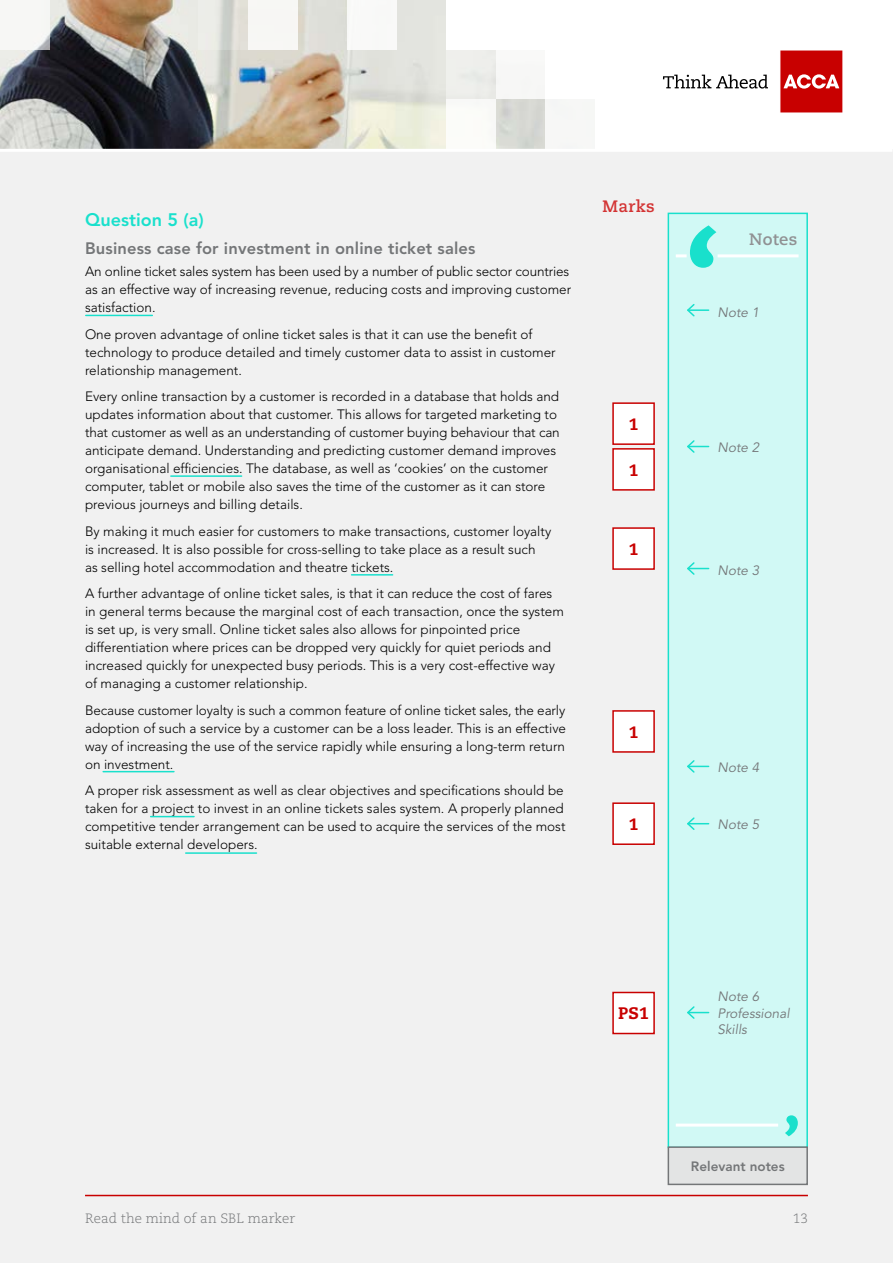
<style>
.page{position:relative;width:893px;height:1263px;background:#fff}
.page>*{position:absolute;margin:0;border:0;box-sizing:border-box;transform-origin:0 0}
.t1{font:800 18px "Avenir LT Std";color:#19e0cc}
.t2{font:800 16.65px "Caecilia";color:#c80000}
.t3{font:800 16.5px "Avenir LT Std";letter-spacing:.01em;color:#747678}
.t4{font:700 16.5px "Caecilia";letter-spacing:.02em;color:#909193}
.t5{font:700 16.5px "Caecilia";letter-spacing:.02em;color:#d33333}
.t6{font:800 16.5px "Caecilia";color:#c80000}
.t7{font:300 13.5px/18px "Avenir LT Std";color:#000}
.t8{font:italic 13.5px/16.5px "Avenir LT Std";color:#747678}
.t9{font:300 13.5px "Caecilia";color:#747678}
.t10{font:800 13.5px "Avenir LT Std";color:#747678}
</style>
<div class="page">
<div style="left:0;top:0;width:892px;height:1263px;background:#f1f1f1"></div>
<div style="left:0;top:0;width:50px;height:50px;background:#f7f7f5"></div>
<svg style="left:149px;top:0;width:49px;height:50px;fill:#e8e9e3"></svg>
<svg style="left:50px;top:0;width:49px;height:50px;background:#978a80"></svg>
<svg style="left:211px;top:0;width:37px;height:50px;fill:#e1ded7"></svg>
<div style="left:248px;top:0;width:50px;height:50px;background:#f7f7f4"></div>
<div style="left:298px;top:0;width:49px;height:50px;background:linear-gradient(to right,#deddd4,#ddded9)"></div>
<div style="left:347px;top:0;width:50px;height:50px;background:#f9f9f8"></div>
<div style="left:397px;top:0;width:49px;height:50px;background:#e3e4df"></div>
<div style="left:446px;top:0;width:50px;height:50px;background:#fff"></div>
<div style="left:496px;top:0;width:50px;height:50px;background:#fff"></div>
<div style="left:595px;top:0;width:50px;height:50px;background:#fff"></div>
<div style="left:546px;top:0;width:49px;height:50px;background:#fff"></div>
<div style="left:645px;top:0;width:49px;height:50px;background:#fff"></div>
<div style="left:744px;top:0;width:50px;height:50px;background:#fff"></div>
<div style="left:694px;top:0;width:50px;height:50px;background:#fff"></div>
<div style="left:794px;top:0;width:49px;height:50px;background:#fff"></div>
<div style="left:843px;top:0;width:50px;height:50px;background:#fff"></div>
<svg style="left:99px;top:50px;width:50px;height:49px;background:#505255"></svg>
<svg style="left:99px;top:0;width:50px;height:50px;background:#aa8360"></svg>
<svg style="left:0;top:50px;width:50px;height:49px"></svg>
<svg style="left:149px;top:50px;width:49px;height:49px;background:#464a52"></svg>
<div style="left:50px;top:50px;width:49px;height:49px;background:linear-gradient(to right,#1e1d24,#111015)"></div>
<svg style="left:198px;top:50px;width:50px;height:49px"></svg>
<svg style="left:248px;top:50px;width:50px;height:49px;background:#c2bfb7"></svg>
<svg style="left:298px;top:50px;width:49px;height:49px;background:#c6a789"></svg>
<div style="left:347px;top:50px;width:50px;height:49px;background:linear-gradient(to right,#d9dbd6,#e0e0da)"></div>
<div style="left:397px;top:50px;width:49px;height:49px;background:#e3e4de"></div>
<div style="left:446px;top:50px;width:50px;height:49px;background:#eeeeeb"></div>
<div style="left:496px;top:50px;width:50px;height:49px;background:#f7f7f6"></div>
<div style="left:595px;top:50px;width:50px;height:49px;background:#fff"></div>
<div style="left:546px;top:50px;width:49px;height:49px;background:#fff"></div>
<div style="left:645px;top:50px;width:49px;height:49px;background:#fff"></div>
<div style="left:744px;top:50px;width:50px;height:49px;background:#fff"></div>
<div style="left:694px;top:50px;width:50px;height:49px;background:#fff"></div>
<div style="left:843px;top:50px;width:50px;height:49px;background:#fff"></div>
<svg style="left:99px;top:99px;width:50px;height:50px;background:#15171d"></svg>
<svg style="left:0;top:99px;width:50px;height:50px;background:#cfd0cc"></svg>
<svg style="left:149px;top:99px;width:49px;height:50px;background:#20222e"></svg>
<svg style="left:50px;top:99px;width:49px;height:50px;background:#868988"></svg>
<svg style="left:198px;top:99px;width:50px;height:50px;background:#a39d90"></svg>
<svg style="left:248px;top:99px;width:50px;height:50px;background:#caad86"></svg>
<svg style="left:298px;top:99px;width:49px;height:50px;background:#c5ab8c"></svg>
<svg style="left:347px;top:99px;width:50px;height:50px;background:#ebebd8"></svg>
<div style="left:397px;top:99px;width:49px;height:50px;background:linear-gradient(to bottom,#e6e8da,#f0f2de)"></div>
<div style="left:446px;top:99px;width:50px;height:50px;background:#fff"></div>
<div style="left:496px;top:99px;width:50px;height:50px;background:#d6d8d3"></div>
<div style="left:595px;top:99px;width:50px;height:50px;background:#fff"></div>
<div style="left:546px;top:99px;width:49px;height:50px;background:#f7f7f6"></div>
<div style="left:645px;top:99px;width:49px;height:50px;background:#fff"></div>
<div style="left:744px;top:99px;width:50px;height:50px;background:#fff"></div>
<div style="left:694px;top:99px;width:50px;height:50px;background:#fff"></div>
<div style="left:794px;top:99px;width:49px;height:50px;background:#fff"></div>
<div style="left:843px;top:99px;width:50px;height:50px;background:#fff"></div>
<svg style="left:780px;top:50px;width:63px;height:63px;background:#cf2121"></svg>
<svg style="left:663px;top:75px;width:105px;height:14px"></svg>
<hr style="left:85px;top:1195px;width:723px;height:1px;background:#c80000">
<div style="left:668px;top:213px;width:140px;height:935px;background:#d1f9f5;border:2px solid #19e0cc"></div>
<svg style="left:785px;top:1115px;width:13px;height:21px"></svg>
<hr style="left:718px;top:254px;width:81px;height:3px;background:#fff">
<hr style="left:0;top:149px;width:892px;height:3px;background:#fff">
<hr style="left:676px;top:1123px;width:102px;height:3px;background:#fff">
<svg style="left:676px;top:225px;width:40px;height:43px"></svg>
<div style="left:613px;top:528px;width:41px;height:41px;background:#fff"></div>
<div style="left:612px;top:527px;width:43px;height:43px;border:2px solid #c80000"></div>
<div style="left:613px;top:711px;width:41px;height:41px;background:#fff"></div>
<div style="left:612px;top:710px;width:43px;height:43px;border:2px solid #c80000"></div>
<div style="left:613px;top:803px;width:41px;height:41px;background:#fff"></div>
<div style="left:612px;top:802px;width:43px;height:43px;border:2px solid #c80000"></div>
<div style="left:613px;top:992px;width:41px;height:41px;background:#fff"></div>
<div style="left:612px;top:992px;width:43px;height:42px;border:2px solid #c80000"></div>
<div style="left:613px;top:403px;width:41px;height:41px;background:#fff"></div>
<div style="left:612px;top:402px;width:43px;height:43px;border:2px solid #c80000"></div>
<div style="left:613px;top:449px;width:41px;height:41px;background:#fff"></div>
<div style="left:612px;top:448px;width:43px;height:43px;border:2px solid #c80000"></div>
<div style="left:668px;top:1147px;width:139px;height:37px;background:#e3e4e4"></div>
<div style="left:668px;top:1146px;width:140px;height:39px;border:2px solid #747678"></div>
<hr style="left:86px;top:315px;width:66px;height:1px;background:#19e0cc">
<hr style="left:171px;top:475px;width:71px;height:2px;background:#19e0cc">
<hr style="left:352px;top:574px;width:41px;height:2px;background:#19e0cc">
<hr style="left:103px;top:771px;width:71px;height:1px;background:#19e0cc">
<hr style="left:151px;top:816px;width:43px;height:1px;background:#19e0cc">
<hr style="left:186px;top:852px;width:70px;height:2px;background:#19e0cc">
<hr style="left:688px;top:309px;width:21px;height:2px;background:#19e0cc">
<svg style="left:687px;top:304px;width:9px;height:13px"></svg>
<svg style="left:687px;top:440px;width:22px;height:13px"></svg>
<svg style="left:687px;top:562px;width:22px;height:13px"></svg>
<svg style="left:687px;top:760px;width:22px;height:13px"></svg>
<svg style="left:687px;top:817px;width:22px;height:13px"></svg>
<svg style="left:687px;top:1006px;width:22px;height:13px"></svg>
<h1 class="t1" style="left:85px;top:209px;width:120px">Question 5 (a)</h1>
<p class="t3" style="left:85px;top:239px;width:392px">Business case for investment in online ticket sales</p>
<p class="t7" style="left:85px;top:263px;width:488px">An online ticket sales system has been used by a number of public sector countries as an effective way of increasing revenue, reducing costs and improving customer satisfaction.</p>
<p class="t7" style="left:85px;top:325px;width:472px">One proven advantage of online ticket sales is that it can use the benefit of technology to produce detailed and timely customer data to assist in customer relationship management.</p>
<p class="t7" style="left:85px;top:388px;width:476px">Every online transaction by a customer is recorded in a database that holds and updates information about that customer. This allows for targeted marketing to that customer as well as an understanding of customer buying behaviour that can anticipate demand. Understanding and predicting customer demand improves organisational efficiencies. The database, as well as ‘cookies’ on the customer computer, tablet or mobile also saves the time of the customer as it can store previous journeys and billing details.</p>
<p class="t7" style="left:85px;top:522px;width:468px">By making it much easier for customers to make transactions, customer loyalty is increased. It is also possible for cross-selling to take place as a result such as selling hotel accommodation and theatre tickets.</p>
<p class="t7" style="left:85px;top:585px;width:480px">A further advantage of online ticket sales, is that it can reduce the cost of fares in general terms because the marginal cost of each transaction, once the system is set up, is very small. Online ticket sales also allows for pinpointed price differentiation where prices can be dropped very quickly for quiet periods and increased quickly for unexpected busy periods. This is a very cost-effective way of managing a customer relationship.</p>
<p class="t7" style="left:85px;top:701px;width:483px;text-align:justify">Because customer loyalty is such a common feature of online ticket sales, the early adoption of such a service by a customer can be a loss leader. This is an effective way of increasing the use of the service rapidly while ensuring a long-term return on investment.</p>
<p class="t7" style="left:85px;top:782px;width:482px">A proper risk assessment as well as clear objectives and specifications should be taken for a project to invest in an online tickets sales system. A properly planned competitive tender arrangement can be used to acquire the services of the most suitable external developers.</p>
<p class="t5" style="left:602px;top:197px;width:54px">Marks</p>
<p class="t6" style="left:629px;top:414px;width:11px">1</p>
<p class="t6" style="left:629px;top:460px;width:11px">1</p>
<p class="t6" style="left:629px;top:539px;width:11px">1</p>
<p class="t6" style="left:629px;top:722px;width:11px">1</p>
<p class="t6" style="left:629px;top:814px;width:11px">1</p>
<p class="t4" style="left:749px;top:229px;width:50px">Notes</p>
<p class="t8" style="left:718px;top:304px;width:43px">Note 1</p>
<p class="t8" style="left:718px;top:439px;width:43px">Note 2</p>
<p class="t8" style="left:718px;top:562px;width:43px">Note 3</p>
<p class="t8" style="left:718px;top:759px;width:43px">Note 4</p>
<p class="t8" style="left:718px;top:816px;width:43px">Note 5</p>
<p class="t2" style="left:618px;top:1003px;width:32px">PS1</p>
<p class="t8" style="left:718px;top:989px;width:73px">Note 6<br>Professional<br>Skills</p>
<p class="t10" style="left:691px;top:1158px;width:95px">Relevant notes</p>
<p class="t9" style="left:85px;top:1210px;width:212px">Read the mind of an SBL marker</p>
<p class="t9" style="left:793px;top:1210px;width:17px">13</p>
</div>
